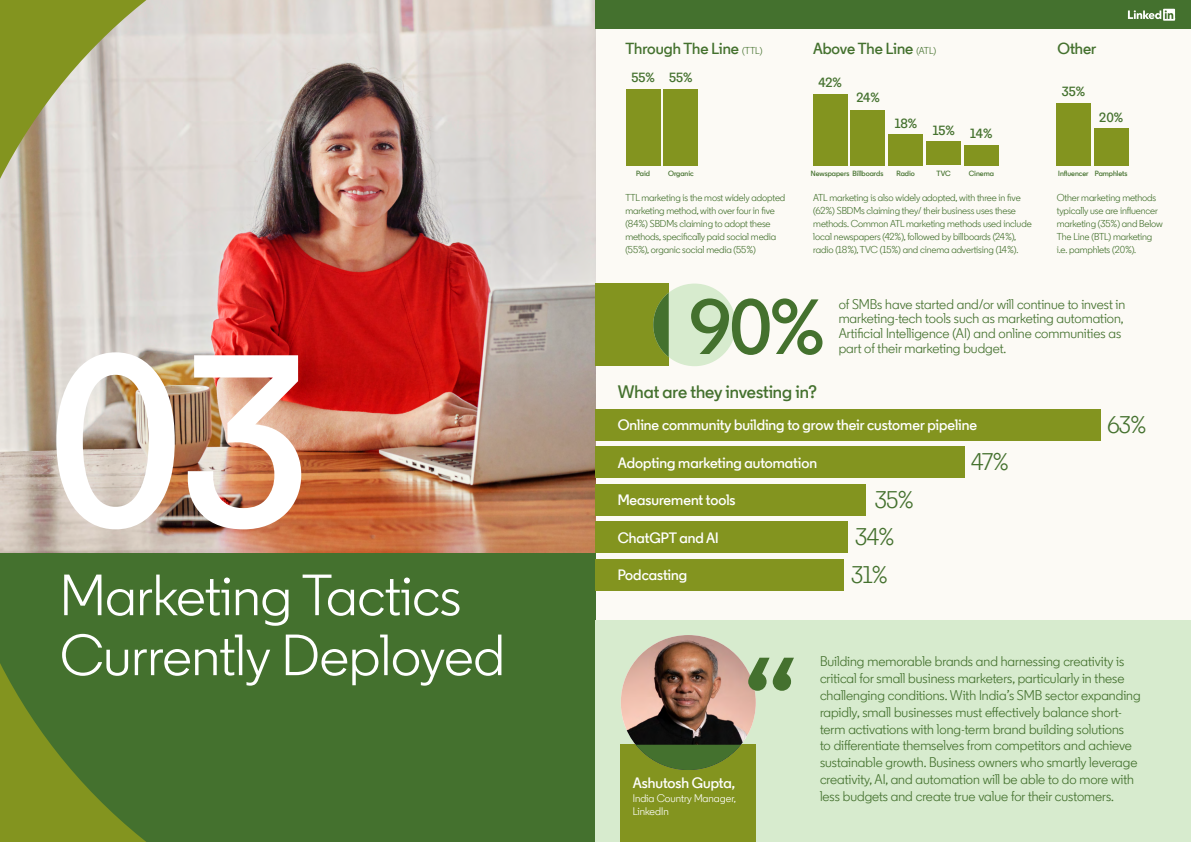
<style>
.page{position:relative;width:1191px;height:842px;background:#fcfaf5}
.page>*{position:absolute;margin:0;border:0;box-sizing:border-box;transform-origin:0 0}
.t1{font:600 244.5px "Community";color:#fff}
.t2{font:600 78px "Community";color:#44712e}
.t3{font:58px/60px "Community";color:#fff}
.t4{font:24px/37.4px "Community";letter-spacing:-.04em;color:#44712e}
.t5{font:600 18px "Community";color:#44712e}
.t6{font:600 16px "Community";color:#44712e}
.t7{font:600 15px "Community";color:#fff}
.t8{font:14px/16.8px "Community";color:#44712e}
.t9{font:600 13.3px "Community";color:#44712e}
.t10{font:11px/13.2px "Community";color:#fff}
.t11{font:10px/13px "Community";letter-spacing:-.01em;color:#44712e}
.t12{font:600 7.5px "Community";color:#44712e}
.s1{font-weight:400;font-size:10px}
</style>
<div class="page">
<div style="left:0;top:0;width:595px;height:842px;background:#44712e"></div>
<img style="left:154px;top:0;width:441px;height:552px">
<svg style="left:0;top:0;width:154px;height:842px"></svg>
<div style="left:595px;top:0;width:596px;height:28px;background:#44712e"></div>
<svg style="left:1128px;top:9px;width:48px;height:12px"></svg>
<div style="left:595px;top:409px;width:505px;height:32px;background:#83941f"></div>
<div style="left:595px;top:484px;width:271px;height:31px;background:#83941f"></div>
<div style="left:595px;top:447px;width:370px;height:31px;background:#83941f"></div>
<div style="left:595px;top:522px;width:253px;height:31px;background:#83941f"></div>
<div style="left:595px;top:559px;width:248px;height:31px;background:#83941f"></div>
<div style="left:595px;top:620px;width:596px;height:222px;background:#d7ebce"></div>
<div style="left:621px;top:745px;width:135px;height:97px;background:#83941f"></div>
<img style="left:621px;top:635px;width:135px;height:135px;border-radius:67px">
<svg style="left:636px;top:745px;width:105px;height:25px"></svg>
<svg style="left:748px;top:658px;width:46px;height:33px"></svg>
<div style="left:595px;top:284px;width:74px;height:82px;background:#83941f"></div>
<div style="left:653px;top:284px;width:83px;height:82px;background:#d7ebce;border-radius:50%"></div>
<svg style="left:653px;top:293px;width:15px;height:64px"></svg>
<div style="left:1056px;top:103px;width:34px;height:62px;background:#83941f"></div>
<div style="left:1094px;top:128px;width:34px;height:37px;background:#83941f"></div>
<div style="left:626px;top:89px;width:34px;height:76px;background:#83941f"></div>
<div style="left:663px;top:89px;width:35px;height:76px;background:#83941f"></div>
<div style="left:888px;top:134px;width:35px;height:31px;background:#83941f"></div>
<div style="left:813px;top:94px;width:34px;height:71px;background:#83941f"></div>
<div style="left:926px;top:142px;width:34px;height:23px;background:#83941f"></div>
<div style="left:850px;top:110px;width:35px;height:55px;background:#83941f"></div>
<div style="left:964px;top:145px;width:34px;height:20px;background:#83941f"></div>
<h1 class="t1" style="left:46px;top:290px;width:266px">03</h1>
<h3 class="t3" style="left:60px;top:565px;width:446px">Marketing Tactics<br>Currently Deployed</h3>
<p class="t6" style="left:813px;top:39px;width:125px">Above The Line <span class="s1">(ATL)</span></p>
<p class="t6" style="left:1057px;top:39px;width:40px">Other</p>
<p class="t6" style="left:625px;top:39px;width:139px">Through The Line <span class="s1">(TTL)</span></p>
<p class="t9" style="left:631px;top:69px;width:63px">55% 55%</p>
<p class="t9" style="left:818px;top:74px;width:25px">42%</p>
<p class="t9" style="left:1061px;top:83px;width:25px">35%</p>
<p class="t9" style="left:856px;top:89px;width:25px">24%</p>
<p class="t9" style="left:894px;top:115px;width:24px">18%</p>
<p class="t9" style="left:932px;top:124px;width:61px">15% 14%</p>
<p class="t9" style="left:1099px;top:109px;width:25px">20%</p>
<p class="t12" style="left:636px;top:169px;width:15px">Paid</p>
<p class="t12" style="left:668px;top:169px;width:27px">Organic</p>
<p class="t12" style="left:1058px;top:169px;width:71px">Influencer Pamphlets</p>
<p class="t12" style="left:811px;top:169px;width:74px">Newspapers Billboards</p>
<p class="t12" style="left:896px;top:169px;width:20px">Radio</p>
<p class="t12" style="left:936px;top:169px;width:16px">TVC</p>
<p class="t12" style="left:968px;top:169px;width:27px">Cinema</p>
<p class="t11" style="left:625px;top:191px;width:161px">TTL marketing is the most widely adopted marketing method, with over four in five (84%) SBDMs claiming to adopt these methods, specifically paid social media (55%), organic social media (55%)</p>
<p class="t11" style="left:813px;top:191px;width:220px">ATL marketing is also widely adopted, with three in five (62%) SBDMs claiming they/ their business uses these methods. Common ATL marketing methods used include local newspapers (42%), followed by billboards (24%), radio (18%), TVC (15%) and cinema advertising (14%).</p>
<p class="t11" style="left:1056px;top:191px;width:107px">Other marketing methods typically use are influencer marketing (35%) and Below<br>The Line (BTL) marketing i.e. pamphlets (20%).</p>
<h2 class="t2" style="left:689px;top:279px;width:137px">90%</h2>
<p class="t5" style="left:618px;top:381px;width:201px">What are they investing in?</p>
<p class="t8" style="left:838px;top:296px;width:288px;line-height:14.8px">of SMBs have started and/or will continue to invest in marketing-tech tools such as marketing automation, Artificial Intelligence (AI) and online communities as part of their marketing budget.</p>
<p class="t7" style="left:618px;top:416px;width:361px">Online community building to grow their customer pipeline</p>
<p class="t7" style="left:618px;top:453px;width:201px">Adopting marketing automation</p>
<p class="t7" style="left:618px;top:491px;width:119px">Measurement tools</p>
<p class="t7" style="left:618px;top:528px;width:102px">ChatGPT and AI</p>
<p class="t7" style="left:618px;top:566px;width:71px">Podcasting</p>
<h3 class="t4" style="left:971px;top:443px;width:39px">47%</h3>
<h3 class="t4" style="left:851px;top:481px;width:64px;text-indent:24px">35%<br>34%<br>31%</h3>
<h3 class="t4" style="left:1107px;top:406px;width:41px">63%</h3>
<p class="t7" style="left:632px;top:774px;width:104px">Ashutosh Gupta,</p>
<p class="t10" style="left:632px;top:791px;width:105px">India Country Manager,<br>LinkedIn</p>
<p class="t8" style="left:820px;top:653px;width:322px">Building memorable brands and harnessing creativity is critical for small business marketers, particularly in these challenging conditions. With India’s SMB sector expanding rapidly, small businesses must effectively balance short&shy;term activations with long-term brand building solutions<br>to differentiate themselves from competitors and achieve sustainable growth. Business owners who smartly leverage creativity, AI, and automation will be able to do more with less budgets and create true value for their customers.</p>
</div>
